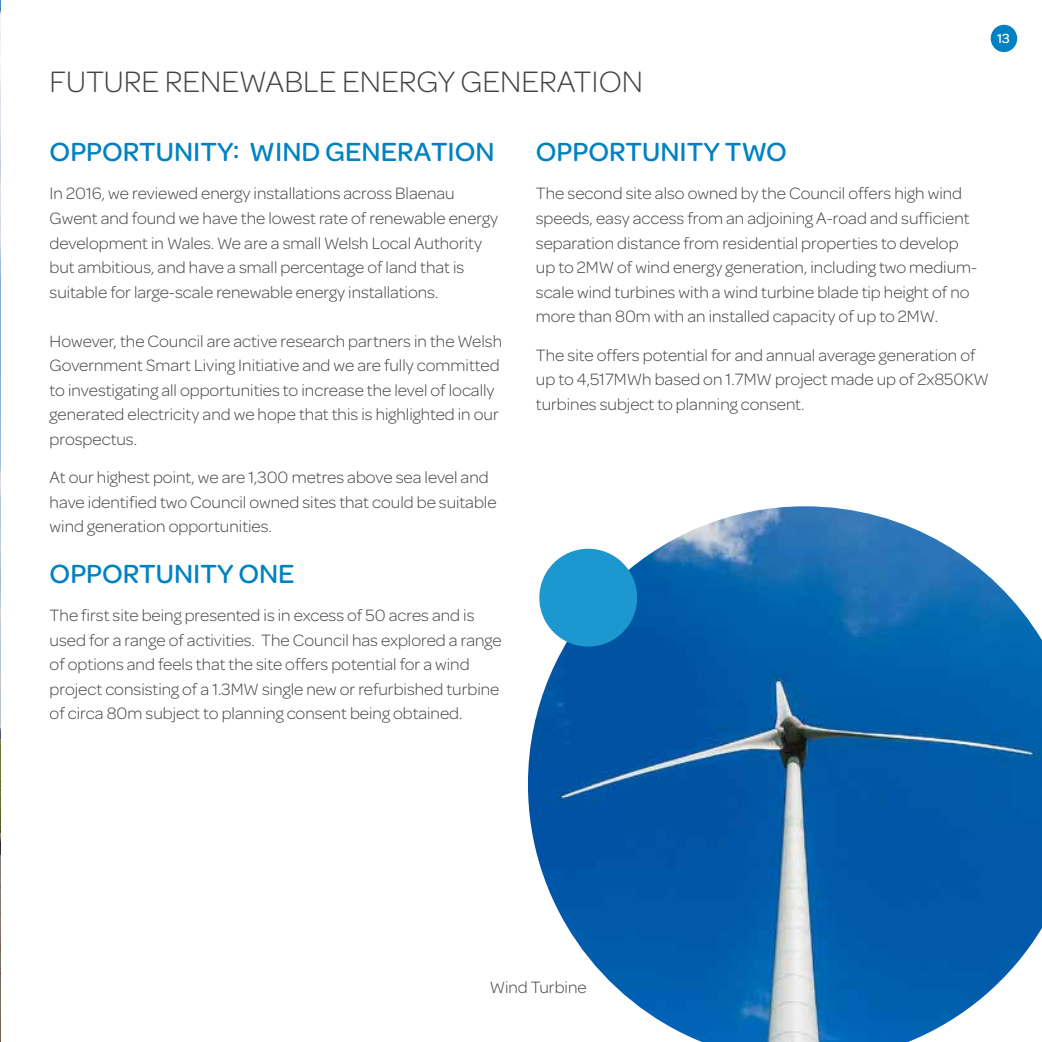
<style>
.page{position:relative;width:1042px;height:1042px;background:#fff}
.page>*{position:absolute;margin:0;border:0;box-sizing:border-box;transform-origin:0 0}
.t1{font:300 31.5px "Omnes";color:#454246}
.t2{font:500 28px "Omnes";color:#0082c2}
.t3{font:300 17.5px/24.5px "Omnes";color:#454246}
.t4{font:500 14px "Omnes";color:#fff}
</style>
<div class="page">
<img style="left:0;top:0;width:1px;height:1042px">
<img style="left:528px;top:506px;width:514px;height:536px">
<div style="left:539px;top:549px;width:98px;height:97px;background:#1d97cf;border-radius:50%"></div>
<div style="left:990px;top:25px;width:27px;height:27px;background:#0082c2;border-radius:50%"></div>
<h1 class="t1" style="left:50px;top:60px;width:595px">FUTURE RENEWABLE ENERGY GENERATION</h1>
<p class="t4" style="left:997px;top:29px;width:14px">13</p>
<h2 class="t2" style="left:50px;top:132px;width:447px">OPPORTUNITY: WIND GENERATION</h2>
<p class="t3" style="left:50px;top:181px;width:450px">In 2016, we reviewed energy installations across Blaenau Gwent and found we have the lowest rate of renewable energy development in Wales. We are a small Welsh Local Authority but ambitious, and have a small percentage of land that is suitable for large-scale renewable energy installations.</p>
<p class="t3" style="left:50px;top:328px;width:454px">However, the Council are active research partners in the Welsh Government Smart Living Initiative and we are fully committed to investigating all opportunities to increase the level of locally generated electricity and we hope that this is highlighted in our prospectus.</p>
<p class="t3" style="left:50px;top:464px;width:448px">At our highest point, we are 1,300 metres above sea level and have identified two Council owned sites that could be suitable wind generation opportunities.</p>
<h2 class="t2" style="left:50px;top:554px;width:247px">OPPORTUNITY ONE</h2>
<p class="t3" style="left:50px;top:603px;width:454px">The first site being presented is in excess of 50 acres and is used for a range of activities. The Council has explored a range of options and feels that the site offers potential for a wind project consisting of a 1.3MW single new or refurbished turbine of circa 80m subject to planning consent being obtained.</p>
<h2 class="t2" style="left:536px;top:132px;width:252px">OPPORTUNITY TWO</h2>
<p class="t3" style="left:536px;top:181px;width:443px">The second site also owned by the Council offers high wind speeds, easy access from an adjoining A-road and sufficient separation distance from residential properties to develop up to 2MW of wind energy generation, including two medium&shy;scale wind turbines with a wind turbine blade tip height of no more than 80m with an installed capacity of up to 2MW.</p>
<p class="t3" style="left:536px;top:342px;width:454px">The site offers potential for and annual average generation of up to 4,517MWh based on 1.7MW project made up of 2x850KW turbines subject to planning consent.</p>
<p class="t3" style="left:490px;top:974px;width:98px">Wind Turbine</p>
</div>
